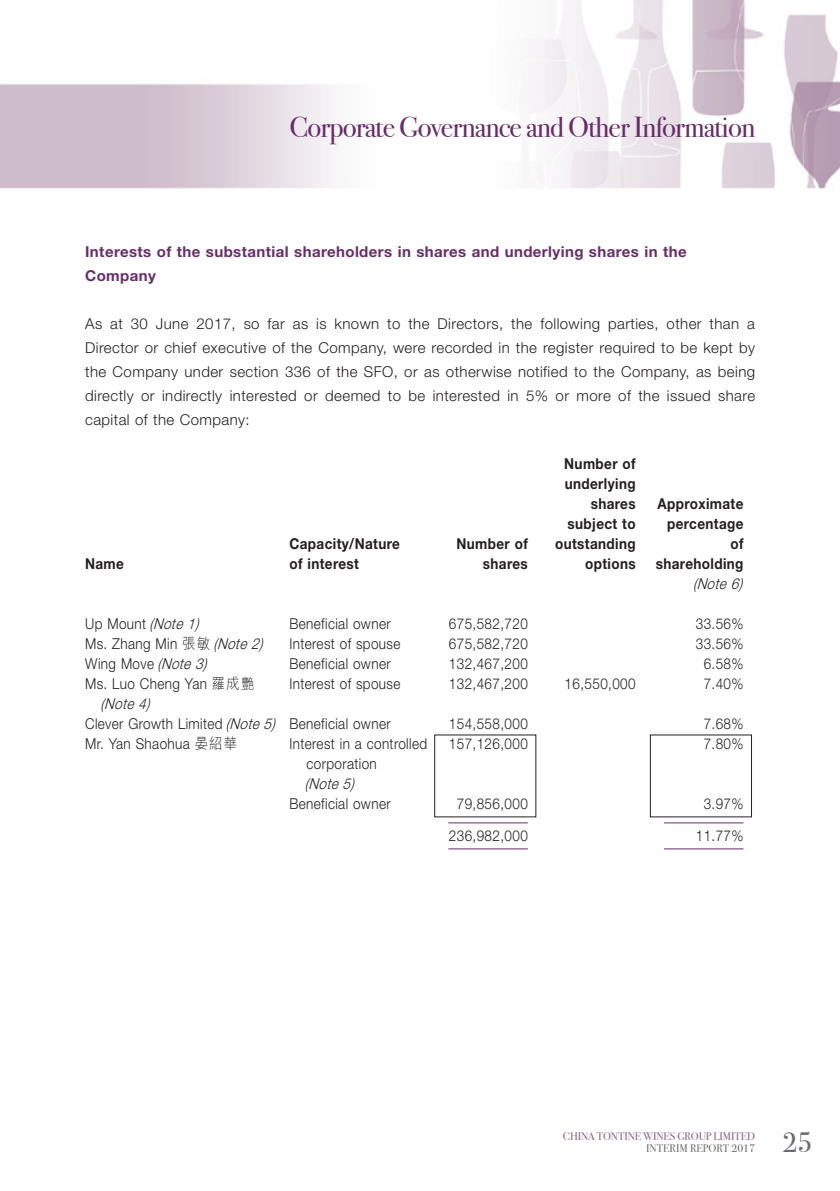
<style>
.page{position:relative;width:840px;height:1191px;background:#fff}
.page>*{position:absolute;margin:0;border:0;box-sizing:border-box;transform-origin:0 0}
.t1{font:29px "Bodoni Svty Two ITCTT";letter-spacing:-.03em;color:#682d68}
.t2{font:28px "Bodoni Svty Two ITCTT";color:#6c6d70}
.Body_Text{font:300 15px/20px "Helvetica Neue LT Std";letter-spacing:.03em;color:#231f20;scale:.9 1}
.Body_Text-2{font:300 15px/24px "Helvetica Neue LT Std";letter-spacing:.03em;color:#231f20;text-align:justify}
.Body_Text-3{font:700 15px "Helvetica Neue LT Std";letter-spacing:.03em;color:#231f20;scale:.9 1}
.Heading_2{font:700 15px/24px "Helvetica Neue LT Std";letter-spacing:.03em;color:#682d68}
.Body_Text-4{font:italic 300 15px "Helvetica Neue LT Std";color:#231f20;scale:.9 1}
.t3{font:11px "Bodoni Svty Two ITCTT";letter-spacing:-.01em;color:#8b6186}
.t4{font:11px "Bodoni Svty Two ITCTT";color:#6c6d70}
.s1{font-style:italic}
.s2{font-family:"M Hei HK"}
</style>
<div class="page">
<img style="left:0;top:0;width:839px;height:850px">
<hr style="left:448px;top:822px;width:79px;height:1px;background:#682d68">
<hr style="left:663px;top:822px;width:80px;height:1px;background:#682d68">
<hr style="left:448px;top:848px;width:79px;height:1px;background:#682d68">
<hr style="left:663px;top:848px;width:80px;height:1px;background:#682d68">
<h1 class="t1" style="left:289px;top:104px;width:467px">Corporate Governance and Other Information</h1>
<p class="Heading_2" style="left:85px;top:239px;width:602px">Interests of the substantial shareholders in shares and underlying shares in the<br>Company</p>
<p class="Body_Text-2" style="left:85px;top:312px;width:671px">As at 30 June 2017, so far as is known to the Directors, the following parties, other than a Director or chief executive of the Company, were recorded in the register required to be kept by the Company under section 336 of the SFO, or as otherwise notified to the Company, as being directly or indirectly interested or deemed to be interested in 5% or more of the issued share capital of the Company:</p>
<p class="Body_Text-3" style="left:85px;top:555px;width:45px">Name</p>
<p class="Body_Text-3" style="left:289px;top:535px;width:124px">Capacity/Nature</p>
<p class="Body_Text-3" style="left:289px;top:555px;width:79px">of interest</p>
<p class="Body_Text-3" style="left:456px;top:535px;width:81px">Number of</p>
<p class="Body_Text-3" style="left:482px;top:555px;width:51px">shares</p>
<p class="Body_Text-3" style="left:564px;top:455px;width:81px">Number of</p>
<p class="Body_Text-3" style="left:564px;top:475px;width:80px">underlying</p>
<p class="Body_Text-3" style="left:590px;top:495px;width:51px">shares</p>
<p class="Body_Text-3" style="left:567px;top:515px;width:77px">subject to</p>
<p class="Body_Text-3" style="left:554px;top:535px;width:91px">outstanding</p>
<p class="Body_Text-3" style="left:584px;top:555px;width:58px">options</p>
<p class="Body_Text-3" style="left:657px;top:495px;width:97px">Approximate</p>
<p class="Body_Text-3" style="left:666px;top:515px;width:86px">percentage</p>
<p class="Body_Text-3" style="left:730px;top:535px;width:16px">of</p>
<p class="Body_Text-3" style="left:655px;top:555px;width:99px">shareholding</p>
<p class="Body_Text-4" style="left:692px;top:575px;width:57px">(Note 6)</p>
<p class="Body_Text" style="left:85px;top:614px;width:128px">Up Mount <span class="s1">(Note1)</span></p>
<p class="Body_Text" style="left:289px;top:614px;width:114px">Beneficial owner</p>
<p class="Body_Text" style="left:448px;top:614px;width:89px">675,582,720</p>
<p class="Body_Text" style="left:695px;top:614px;width:54px">33.56%</p>
<p class="Body_Text" style="left:85px;top:634px;width:199px">Ms. Zhang Min <span class="s2">張敏</span> <span class="s1">(Note2)</span></p>
<p class="Body_Text" style="left:289px;top:634px;width:125px">Interest of spouse</p>
<p class="Body_Text" style="left:448px;top:634px;width:89px">675,582,720</p>
<p class="Body_Text" style="left:695px;top:634px;width:54px">33.56%</p>
<p class="Body_Text" style="left:85px;top:654px;width:137px">Wing Move <span class="s1">(Note3)</span></p>
<p class="Body_Text" style="left:289px;top:654px;width:114px">Beneficial owner</p>
<p class="Body_Text" style="left:448px;top:654px;width:89px">132,467,200</p>
<p class="Body_Text" style="left:703px;top:654px;width:46px">6.58%</p>
<p class="Body_Text" style="left:101px;top:674px;width:172px;text-indent:-15px">Ms. Luo Cheng Yan <span class="s2">羅成艷</span><span class="s1">(Note 4)</span></p>
<p class="Body_Text" style="left:289px;top:674px;width:125px">Interest of spouse</p>
<p class="Body_Text" style="left:448px;top:674px;width:89px">132,467,200</p>
<p class="Body_Text" style="left:564px;top:674px;width:80px">16,550,000</p>
<p class="Body_Text" style="left:703px;top:674px;width:46px">7.40%</p>
<p class="Body_Text" style="left:85px;top:714px;width:213px">Clever Growth Limited <span class="s1">(Note5)</span></p>
<p class="Body_Text" style="left:289px;top:714px;width:114px">Beneficial owner</p>
<p class="Body_Text" style="left:448px;top:714px;width:89px">154,558,000</p>
<p class="Body_Text" style="left:703px;top:714px;width:46px">7.68%</p>
<p class="Body_Text" style="left:85px;top:734px;width:170px">Mr. Yan Shaohua <span class="s2">晏紹華</span></p>
<p class="Body_Text" style="left:305px;top:734px;width:137px;text-indent:-15px">Interest in a controlled corporation<br><span class="s1">(Note 5)</span></p>
<p class="Body_Text" style="left:448px;top:734px;width:89px">157,126,000</p>
<p class="Body_Text" style="left:703px;top:734px;width:46px">7.80%</p>
<p class="Body_Text" style="left:289px;top:794px;width:114px">Beneficial owner</p>
<p class="Body_Text" style="left:456px;top:794px;width:80px">79,856,000</p>
<p class="Body_Text" style="left:703px;top:794px;width:46px">3.97%</p>
<p class="Body_Text" style="left:448px;top:826px;width:89px">236,982,000</p>
<p class="Body_Text" style="left:695px;top:826px;width:54px">11.77%</p>
<p class="t3" style="left:562px;top:1127px;width:193px">CHINA TONTINE WINES GROUP LIMITED</p>
<p class="t4" style="left:645px;top:1139px;width:110px">INTERIM REPORT 2017</p>
<h2 class="t2" style="left:782px;top:1119px;width:31px">25</h2>
</div>
